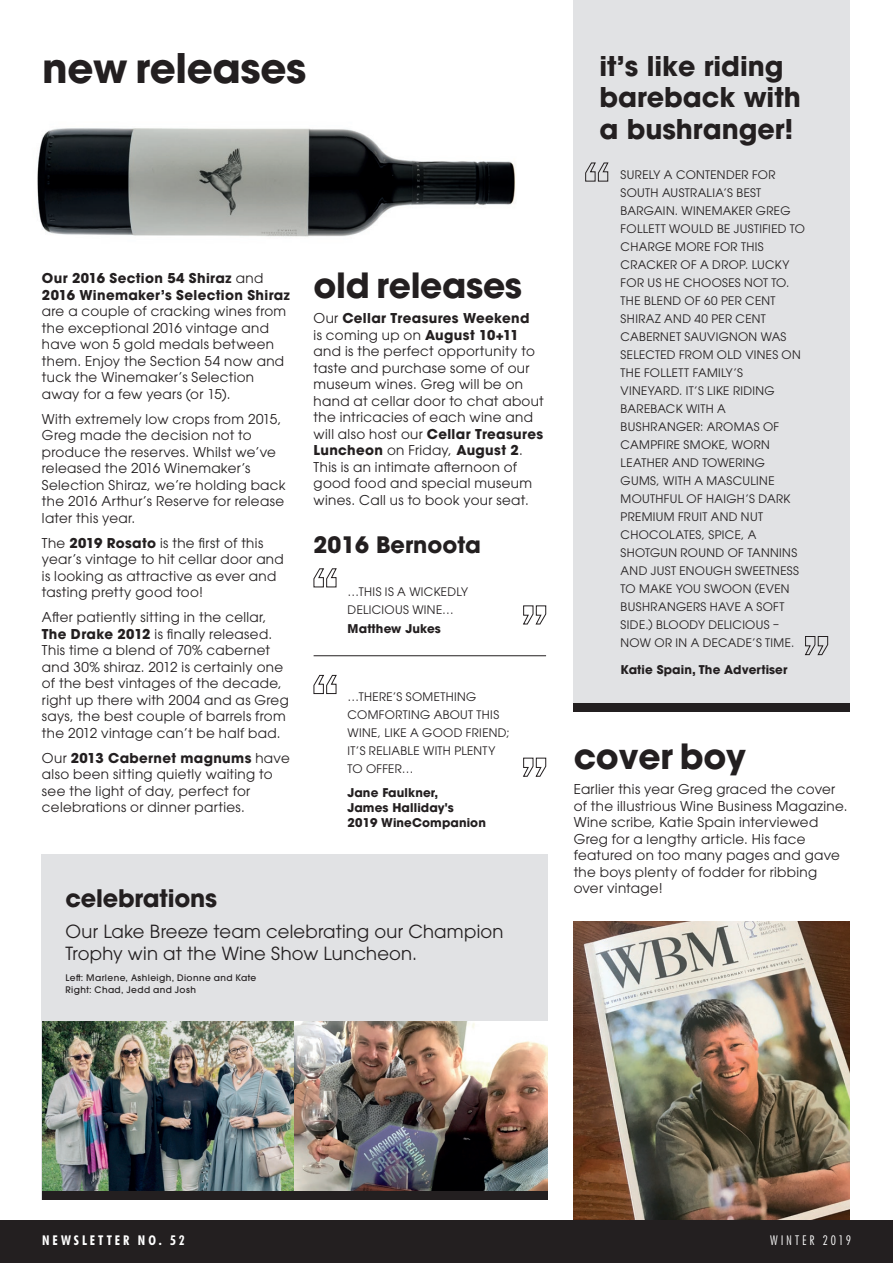
<style>
.page{position:relative;width:893px;height:1263px;background:#fff}
.page>*{position:absolute;margin:0;border:0;box-sizing:border-box;transform-origin:0 0}
.t1{font:700 40.5px "ITC Avant Garde Std";letter-spacing:-.01em;color:#231f20}
.t2{font:700 34.5px "ITC Avant Garde Std";letter-spacing:-.01em;color:#231f20}
.t3{font:700 27px/31.5px "ITC Avant Garde Std";color:#231f20}
.t4{font:700 24px "ITC Avant Garde Std";letter-spacing:-.01em;color:#231f20}
.t5{font:700 22.5px "ITC Avant Garde Std";color:#231f20}
.t6{font:18px/22.5px "ITC Avant Garde Std";letter-spacing:.01em;color:#231f20}
.t7{font:13.5px/16.5px "ITC Avant Garde Std";letter-spacing:.025em;color:#231f20}
.t8{font:700 13.5px/16.5px "ITC Avant Garde Std";letter-spacing:.025em;color:#231f20}
.t9{font:700 condensed 13.5px "Futura BT";letter-spacing:.22em;color:#fff}
.t10{font:300 condensed 13.5px "Futura BT";letter-spacing:.2em;color:#fff}
.t11{font:700 12px/15px "ITC Avant Garde Std";letter-spacing:.01em;color:#231f20}
.t12{font:11.7px/18px "ITC Avant Garde Std";letter-spacing:.03em;color:#231f20}
.t13{font:500 9px/12px "ITC Avant Garde Std";letter-spacing:.045em;color:#231f20}
.s1{font-weight:400}
.s2{font-weight:700}
</style>
<div class="page">
<div style="left:41px;top:854px;width:506px;height:346px;background:#e1e2e4"></div>
<img style="left:574px;top:921px;width:275px;height:299px">
<img style="left:37px;top:128px;width:479px;height:109px">
<img style="left:42px;top:1021px;width:505px;height:170px">
<div style="left:574px;top:0;width:276px;height:712px;background:#e1e2e4"></div>
<div style="left:0;top:1220px;width:893px;height:43px;background:#231f20"></div>
<svg style="left:585px;top:162px;width:24px;height:20px"></svg>
<svg style="left:805px;top:636px;width:23px;height:19px"></svg>
<svg style="left:523px;top:605px;width:23px;height:20px"></svg>
<svg style="left:523px;top:757px;width:23px;height:20px"></svg>
<svg style="left:313px;top:568px;width:24px;height:20px"></svg>
<svg style="left:313px;top:674px;width:24px;height:20px"></svg>
<div style="left:574px;top:703px;width:276px;height:9px;background:#231f20"></div>
<div style="left:42px;top:1191px;width:505px;height:9px;background:#231f20"></div>
<hr style="left:314px;top:655px;width:232px;height:1px;background:#231f20">
<h1 class="t1" style="left:42px;top:41px;width:266px">new releases</h1>
<p class="t8" style="left:42px;top:270px;width:249px">Our 2016 Section 54 Shiraz <span class="s1">and<br></span>2016 Winemaker’s Selection Shiraz</p>
<p class="t7" style="left:42px;top:303px;width:246px">are a couple of cracking wines from the exceptional 2016 vintage and have won 5 gold medals between them. Enjoy the Section 54 now and tuck the Winemaker’s Selection away for a few years (or 15).</p>
<p class="t7" style="left:42px;top:410px;width:245px">With extremely low crops from 2015,<br>Greg made the decision not to produce the reserves. Whilst we’ve released the 2016 Winemaker’s<br>Selection Shiraz, we’re holding back the 2016 Arthur’s Reserve for release later this year.</p>
<p class="t7" style="left:42px;top:534px;width:243px">The <span class="s2">2019 Rosato</span> is the first of this year’s vintage to hit cellar door and is looking as attractive as ever and tasting pretty good too!</p>
<p class="t7" style="left:42px;top:609px;width:248px">After patiently sitting in the cellar, <span class="s2">The Drake 2012</span> is finally released.<br>This time a blend of 70% cabernet and 30% shiraz. 2012 is certainly one of the best vintages of the decade, right up there with 2004 and as Greg says, the best couple of barrels from the 2012 vintage can’t be half bad.</p>
<p class="t7" style="left:42px;top:749px;width:249px">Our <span class="s2">2013 Cabernet magnums</span> have also been sitting quietly waiting to see the light of day, perfect for celebrations or dinner parties.</p>
<h2 class="t2" style="left:314px;top:262px;width:210px">old releases</h2>
<p class="t7" style="left:314px;top:310px;width:232px">Our <span class="s2">Cellar Treasures Weekend<br></span>is coming up on <span class="s2">August 10+11 </span>and is the perfect opportunity to taste and purchase some of our museum wines. Greg will be on hand at cellar door to chat about the intricacies of each wine and will also host our <span class="s2">Cellar Treasures<br>Luncheon</span> on Friday, <span class="s2">August 2</span>.<br>This is an intimate afternoon of good food and special museum wines. Call us to book your seat.</p>
<h3 class="t5" style="left:314px;top:529px;width:169px">2016 Bernoota</h3>
<p class="t12" style="left:348px;top:583px;width:122px">…THIS IS A WICKEDLY<br>DELICIOUS WINE…</p>
<p class="t11" style="left:348px;top:621px;width:95px">Matthew Jukes</p>
<p class="t12" style="left:348px;top:688px;width:164px">…THERE’S SOMETHING<br>COMFORTING ABOUT THIS<br>WINE, LIKE A GOOD FRIEND;<br>IT’S RELIABLE WITH PLENTY<br>TO OFFER…</p>
<p class="t11" style="left:348px;top:784px;width:140px">Jane Faulkner,<br>James Halliday's<br>2019 WineCompanion</p>
<h3 class="t4" style="left:66px;top:882px;width:153px">celebrations</h3>
<h3 class="t6" style="left:66px;top:920px;width:439px">Our Lake Breeze team celebrating our Champion<br>Trophy win at the Wine Show Luncheon.</h3>
<p class="t13" style="left:66px;top:971px;width:192px">Left: Marlene, Ashleigh, Dionne and Kate<br>Right: Chad, Jedd and Josh</p>
<h3 class="t3" style="left:599px;top:50px;width:203px">it’s like riding bareback with a bushranger!</h3>
<p class="t12" style="left:621px;top:166px;width:186px">SURELY A CONTENDER FOR<br>SOUTH AUSTRALIA’S BEST<br>BARGAIN. WINEMAKER GREG<br>FOLLETT WOULD BE JUSTIFIED TO<br>CHARGE MORE FOR THIS<br>CRACKER OF A DROP. LUCKY<br>FOR US HE CHOOSES NOT TO.<br>THE BLEND OF 60 PER CENT<br>SHIRAZ AND 40 PER CENT<br>CABERNET SAUVIGNON WAS<br>SELECTED FROM OLD VINES ON<br>THE FOLLETT FAMILY’S<br>VINEYARD. IT’S LIKE RIDING<br>BAREBACK WITH A<br>BUSHRANGER: AROMAS OF<br>CAMPFIRE SMOKE, WORN<br>LEATHER AND TOWERING<br>GUMS, WITH A MASCULINE<br>MOUTHFUL OF HAIGH’S DARK<br>PREMIUM FRUIT AND NUT<br>CHOCOLATES, SPICE, A<br>SHOTGUN ROUND OF TANNINS<br>AND JUST ENOUGH SWEETNESS<br>TO MAKE YOU SWOON (EVEN<br>BUSHRANGERS HAVE A SOFT<br>SIDE.) BLOODY DELICIOUS –<br>NOW OR IN A DECADE’S TIME.</p>
<p class="t11" style="left:621px;top:661px;width:168px">Katie Spain, The Advertiser</p>
<h2 class="t2" style="left:574px;top:733px;width:174px">cover boy</h2>
<p class="t7" style="left:574px;top:781px;width:275px">Earlier this year Greg graced the cover of the illustrious Wine Business Magazine.<br>Wine scribe, Katie Spain interviewed Greg for a lengthy article. His face featured on too many pages and gave the boys plenty of fodder for ribbing over vintage!</p>
<p class="t9" style="left:42px;top:1232px;width:144px">NEWSLETTER NO. 52</p>
<p class="t10" style="left:770px;top:1232px;width:82px">WINTER 2019</p>
</div>
